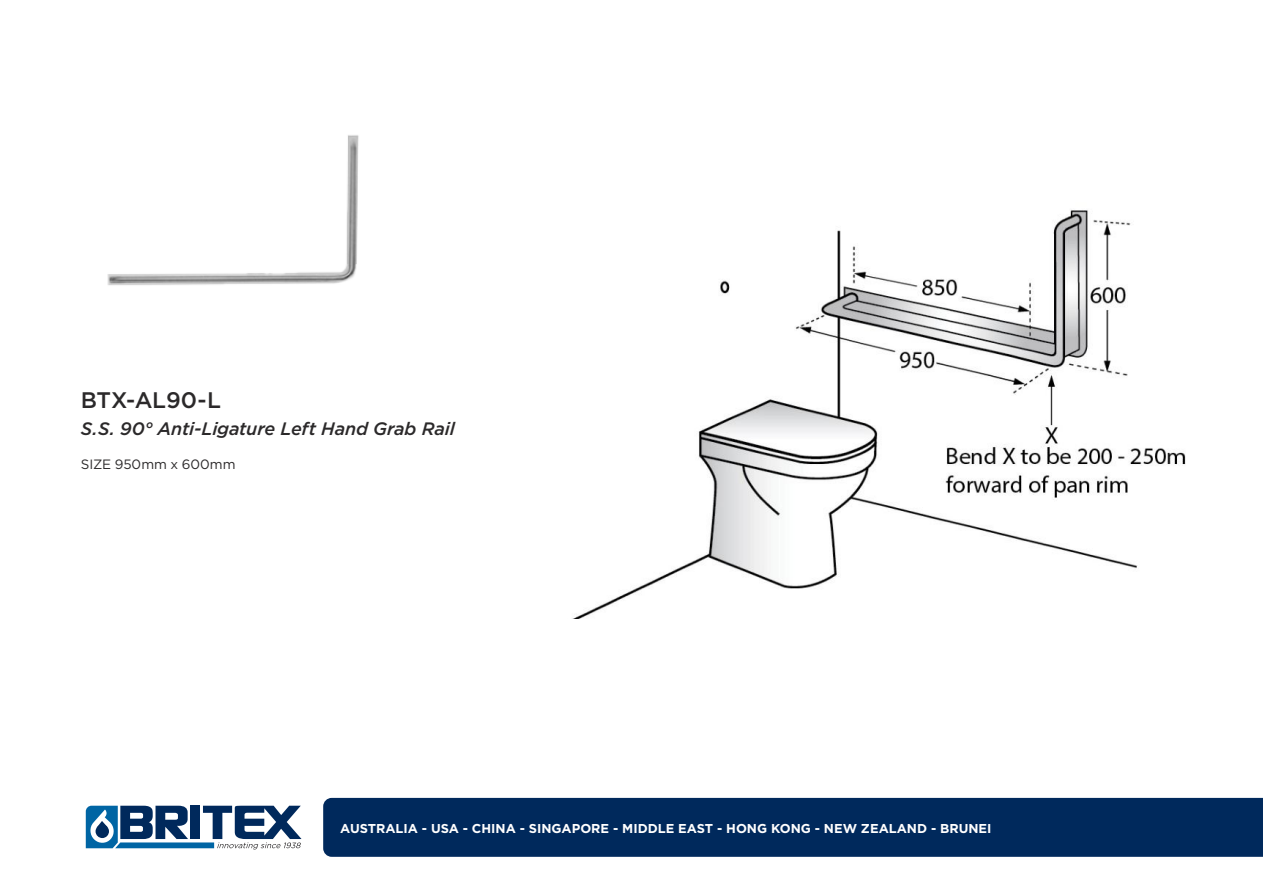
<style>
.page{position:relative;width:1263px;height:893px;background:#fff}
.page>*{position:absolute;margin:0;border:0;box-sizing:border-box;transform-origin:0 0}
.t1{font:500 22.5px "Gotham";letter-spacing:-.01em;color:#2b292a}
.index_title{font:italic 500 18px "Gotham";letter-spacing:-.01em;color:#2b292a}
.accessories{font:13.5px "Gotham";color:#2b292a}
.address{font:700 12.9px "Gotham";color:#fff}
</style>
<div class="page">
<div style="left:323px;top:798px;width:940px;height:59px;background:#00295c"></div>
<svg style="left:86px;top:806px;width:215px;height:43px"></svg>
<img style="left:107px;top:135px;width:252px;height:150px">
<img style="left:575px;top:210px;width:611px;height:408px">
<p class="t1" style="left:81px;top:387px;width:142px">BTX-AL90-L</p>
<p class="index_title" style="left:81px;top:418px;width:376px">S.S. 90° Anti-Ligature Left Hand Grab Rail</p>
<p class="accessories" style="left:81px;top:457px;width:156px">SIZE 950mm x 600mm</p>
<p class="address" style="left:340px;top:821px;width:653px">AUSTRALIA - USA - CHINA - SINGAPORE - MIDDLE EAST - HONG KONG - NEW ZEALAND - BRUNEI</p>
</div>
